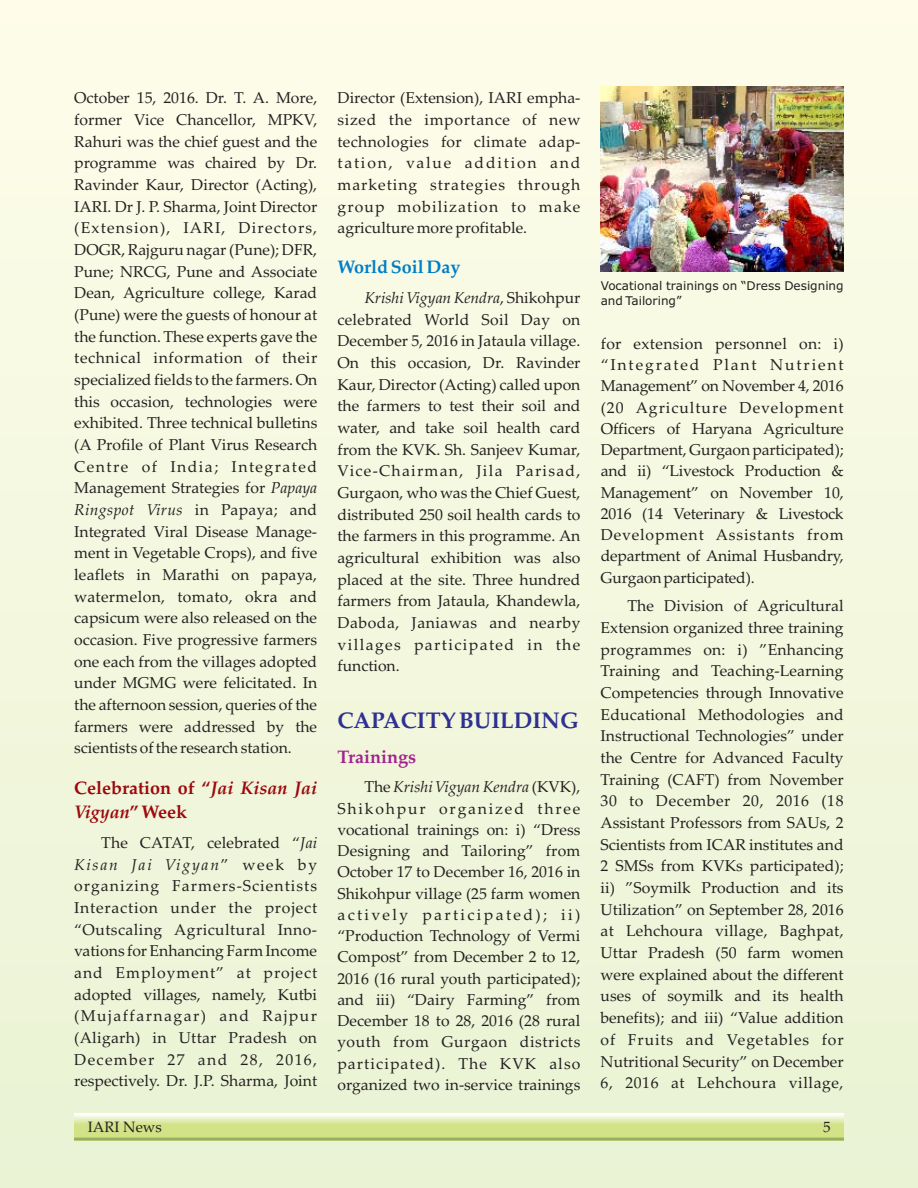
<style>
.page{position:relative;width:918px;height:1188px;background:#f4f8de}
.page>*{position:absolute;margin:0;border:0;box-sizing:border-box;transform-origin:0 0}
.t1{font:700 22.5px "Palatino Linotype";color:#2e3092}
.t2{font:700 18px/24.8px "Palatino Linotype";color:#9d070d}
.t3{font:700 18px "Palatino Linotype";color:#007ec5}
.t4{font:700 18px "Palatino Linotype";color:#a2238e}
.t5{font:15.75px/21.6px "Palatino Linotype";color:#231f20;text-align:justify}
.t6{font:15px "Palatino Linotype";color:#231f20}
.t7{font:12px/14.5px "Verdana";color:#231f20}
.s1{font-style:italic}
</style>
<div class="page">
<svg style="left:74px;top:1114px;width:770px;height:27px;background:#d4e29b"></svg>
<img style="left:601px;top:87px;width:243px;height:185px">
<p class="t5" style="left:74px;top:89px;width:245px">October 15, 2016. Dr. T. A. More, former Vice Chancellor, MPKV, Rahuri was the chief guest and the programme was chaired by Dr.<br>Ravinder Kaur, Director (Acting), IARI. Dr J. P. Sharma, Joint Director (Extension), IARI, Directors, DOGR, Rajguru nagar (Pune); DFR, Pune; NRCG, Pune and Associate Dean, Agriculture college, Karad (Pune) were the guests of honour at the function. These experts gave the technical information of their specialized fields to the farmers. On this occasion, technologies were exhibited. Three technical bulletins (A Profile of Plant Virus Research Centre of India; Integrated Management Strategies for <span class="s1">Papaya Ringspot Virus</span> in Papaya; and Integrated Viral Disease Manage&shy;ment in Vegetable Crops), and five leaflets in Marathi on papaya, watermelon, tomato, okra and capsicum were also released on the occasion. Five progressive farmers one each from the villages adopted under MGMG were felicitated. In the afternoon session, queries of the farmers were addressed by the scientists of the research station.</p>
<p class="t2" style="left:74px;top:777px;width:244px">Celebration of “<span class="s1">Jai Kisan Jai<br>Vigyan</span>” Week</p>
<p class="t5" style="left:74px;top:834px;width:245px;text-indent:27px">The CATAT, celebrated “<span class="s1">Jai Kisan Jai Vigyan</span>” week by organizing Farmers-Scientists Interaction under the project “Outscaling Agricultural Inno&shy;vations for Enhancing Farm Income and Employment” at project adopted villages, namely, Kutbi (Mujaffarnagar) and Rajpur (Aligarh) in Uttar Pradesh on December 27 and 28, 2016, respectively. Dr. J.P. Sharma, Joint</p>
<p class="t5" style="left:337px;top:89px;width:245px">Director (Extension), IARI empha&shy;sized the importance of new technologies for climate adap&shy;tation, value addition and marketing strategies through group mobilization to make agriculture more profitable.</p>
<p class="t3" style="left:337px;top:260px;width:125px">World Soil Day</p>
<p class="t5" style="left:337px;top:289px;width:245px;text-indent:27px"><span class="s1">Krishi Vigyan Kendra</span>, Shikohpur celebrated World Soil Day on December 5, 2016 in Jataula village.<br>On this occasion, Dr. Ravinder Kaur, Director (Acting) called upon the farmers to test their soil and water, and take soil health card from the KVK. Sh. Sanjeev Kumar, Vice-Chairman, Jila Parisad, Gurgaon, who was the Chief Guest, distributed 250 soil health cards to the farmers in this programme. An agricultural exhibition was also placed at the site. Three hundred farmers from Jataula, Khandewla, Daboda, Janiawas and nearby villages participated in the function.</p>
<h1 class="t1" style="left:337px;top:712px;width:243px">CAPACITY BUILDING</h1>
<p class="t4" style="left:337px;top:750px;width:80px">Trainings</p>
<p class="t5" style="left:337px;top:778px;width:245px;text-indent:27px">The <span class="s1">Krishi Vigyan Kendra</span> (KVK), Shikohpur organized three vocational trainings on: i) “Dress Designing and Tailoring” from October 17 to December 16, 2016 in Shikohpur village (25 farm women actively participated); ii) “Production Technology of Vermi Compost” from December 2 to 12, 2016 (16 rural youth participated); and iii) “Dairy Farming” from December 18 to 28, 2016 (28 rural youth from Gurgaon districts participated). The KVK also organized two in-service trainings</p>
<p class="t7" style="left:601px;top:280px;width:245px">Vocational trainings on “Dress Designing and Tailoring”</p>
<p class="t5" style="left:601px;top:335px;width:245px">for extension personnel on: i) “Integrated Plant Nutrient Management” on November 4, 2016 (20 Agriculture Development Officers of Haryana Agriculture Department, Gurgaon participated); and ii) “Livestock Production &amp; Management” on November 10, 2016 (14 Veterinary &amp; Livestock Development Assistants from department of Animal Husbandry, Gurgaonparticipated).</p>
<p class="t5" style="left:601px;top:597px;width:245px;text-indent:27px">The Division of Agricultural Extension organized three training programmes on: i) ”Enhancing Training and Teaching-Learning Competencies through Innovative Educational Methodologies and Instructional Technologies” under the Centre for Advanced Faculty Training (CAFT) from November 30 to December 20, 2016 (18<br>Assistant Professors from SAUs, 2<br>Scientists from ICAR institutes and 2 SMSs from KVKs participated); ii) ”Soymilk Production and its Utilization” on September 28, 2016 at Lehchoura village, Baghpat, Uttar Pradesh (50 farm women were explained about the different uses of soymilk and its health benefits); and iii) “Value addition of Fruits and Vegetables for Nutritional Security” on December 6, 2016 at Lehchoura village,</p>
<p class="t6" style="left:88px;top:1121px;width:76px">IARI News</p>
<p class="t6" style="left:823px;top:1121px;width:9px">5</p>
</div>
